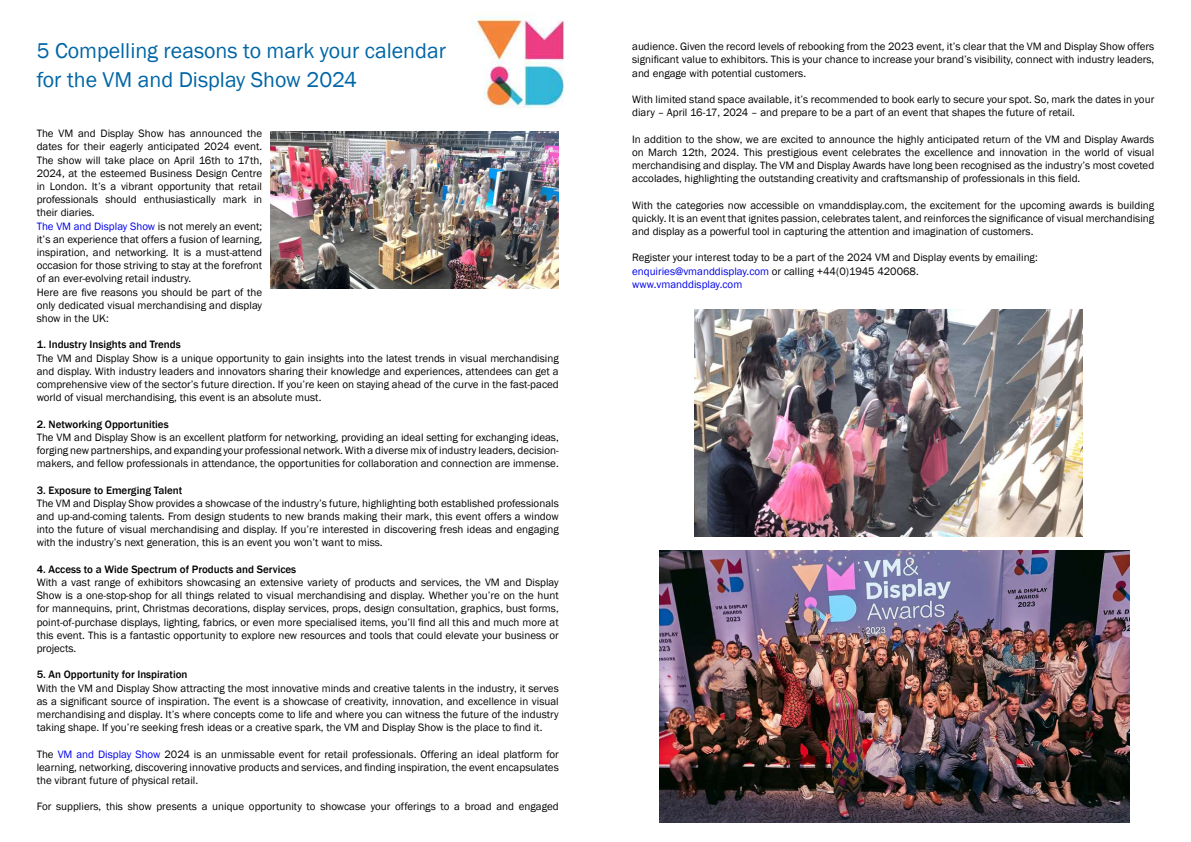
<style>
.page{position:relative;width:1191px;height:842px;background:#fff}
.page>*{position:absolute;margin:0;border:0;box-sizing:border-box;transform-origin:0 0}
.t1{font:22px/29px "Franklin Gothic";color:#0066a7}
.t2{font:11px/13.2px "Franklin Gothic";color:#000;text-align:justify}
.t3{font:500 11px "Franklin Gothic";color:#000}
.s1{color:#0000e9}
</style>
<div class="page">
<img style="left:271px;top:131px;width:288px;height:157px">
<img style="left:476px;top:14px;width:88px;height:94px">
<img style="left:694px;top:310px;width:388px;height:226px">
<img style="left:659px;top:551px;width:470px;height:271px">
<h1 class="t1" style="left:37px;top:37px;width:411px">5 Compelling reasons to mark your calendar for the VM and Display Show 2024</h1>
<p class="t2" style="left:632px;top:40px;width:523px">audience. Given the record levels of rebooking from the 2023 event, it’s clear that the VM and Display Show offers significant value to exhibitors. This is your chance to increase your brand’s visibility, connect with industry leaders, and engage with potential customers.</p>
<p class="t2" style="left:632px;top:93px;width:523px">With limited stand space available, it’s recommended to book early to secure your spot. So, mark the dates in your diary – April 16-17, 2024 – and prepare to be a part of an event that shapes the future of retail.</p>
<p class="t2" style="left:632px;top:133px;width:523px">In addition to the show, we are excited to announce the highly anticipated return of the VM and Display Awards on March 12th, 2024. This prestigious event celebrates the excellence and innovation in the world of visual merchandising and display. The VM and Display Awards have long been recognised as the industry’s most coveted accolades, highlighting the outstanding creativity and craftsmanship of professionals in this field.</p>
<p class="t2" style="left:632px;top:199px;width:523px">With the categories now accessible on vmanddisplay.com, the excitement for the upcoming awards is building quickly. It is an event that ignites passion, celebrates talent, and reinforces the significance of visual merchandising and display as a powerful tool in capturing the attention and imagination of customers.</p>
<p class="t2" style="left:632px;top:251px;width:407px;text-align:left">Register your interest today to be a part of the 2024 VM and Display events by emailing: <span class="s1">enquiries@vmanddisplay.com</span> or calling +44(0)1945 420068.<br><span class="s1">www.vmanddisplay.com</span></p>
<p class="t2" style="left:37px;top:127px;width:227px;text-align:left">The VM and Display Show has announced the dates for their eagerly anticipated 2024 event.<br>The show will take place on April 16th to 17th, 2024, at the esteemed Business Design Centre in London. It’s a vibrant opportunity that retail professionals should enthusiastically mark in their diaries.<br><span class="s1">The VM and Display Show</span> is not merely an event; it’s an experience that offers a fusion of learning, inspiration, and networking. It is a must-attend occasion for those striving to stay at the forefront of an ever-evolving retail industry.<br>Here are five reasons you should be part of the only dedicated visual merchandising and display show in the UK:</p>
<p class="t3" style="left:37px;top:338px;width:146px">1. Industry Insights and Trends</p>
<p class="t2" style="left:37px;top:352px;width:523px">The VM and Display Show is a unique opportunity to gain insights into the latest trends in visual merchandising and display. With industry leaders and innovators sharing their knowledge and experiences, attendees can get a comprehensive view of the sector’s future direction. If you’re keen on staying ahead of the curve in the fast-paced world of visual merchandising, this event is an absolute must.</p>
<p class="t3" style="left:37px;top:417px;width:133px">2. Networking Opportunities</p>
<p class="t2" style="left:37px;top:431px;width:523px">The VM and Display Show is an excellent platform for networking, providing an ideal setting for exchanging ideas, forging new partnerships, and expanding your professional network. With a diverse mix of industry leaders, decision&shy;makers, and fellow professionals in attendance, the opportunities for collaboration and connection are immense.</p>
<p class="t3" style="left:37px;top:483px;width:147px">3. Exposure to Emerging Talent</p>
<p class="t2" style="left:37px;top:497px;width:523px">The VM and Display Show provides a showcase of the industry’s future, highlighting both established professionals and up-and-coming talents. From design students to new brands making their mark, this event offers a window into the future of visual merchandising and display. If you’re interested in discovering fresh ideas and engaging with the industry’s next generation, this is an event you won’t want to miss.</p>
<p class="t3" style="left:37px;top:562px;width:261px">4. Access to a Wide Spectrum of Products and Services</p>
<p class="t2" style="left:37px;top:576px;width:523px">With a vast range of exhibitors showcasing an extensive variety of products and services, the VM and Display Show is a one-stop-shop for all things related to visual merchandising and display. Whether you’re on the hunt for mannequins, print, Christmas decorations, display services, props, design consultation, graphics, bust forms, point-of-purchase displays, lighting, fabrics, or even more specialised items, you’ll find all this and much more at this event. This is a fantastic opportunity to explore new resources and tools that could elevate your business or projects.</p>
<p class="t3" style="left:37px;top:668px;width:152px">5. An Opportunity for Inspiration</p>
<p class="t2" style="left:37px;top:682px;width:523px">With the VM and Display Show attracting the most innovative minds and creative talents in the industry, it serves as a significant source of inspiration. The event is a showcase of creativity, innovation, and excellence in visual merchandising and display. It’s where concepts come to life and where you can witness the future of the industry taking shape. If you’re seeking fresh ideas or a creative spark, the VM and Display Show is the place to find it.</p>
<p class="t2" style="left:37px;top:748px;width:523px">The <span class="s1">VM and Display Show</span> 2024 is an unmissable event for retail professionals. Offering an ideal platform for learning, networking, discovering innovative products and services, and finding inspiration, the event encapsulates the vibrant future of physical retail.</p>
<p class="t2" style="left:37px;top:800px;width:523px">For suppliers, this show presents a unique opportunity to showcase your offerings to a broad and engaged</p>
</div>
